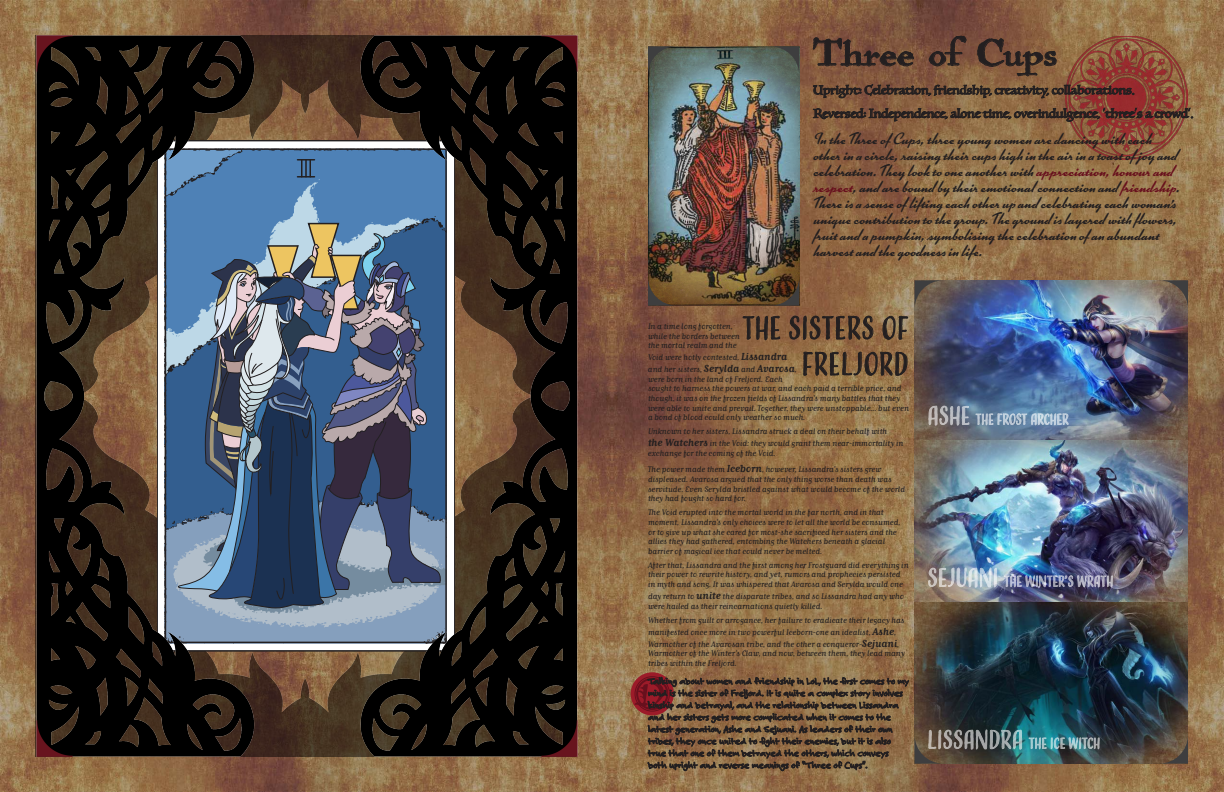
<style>
.page{position:relative;width:1224px;height:792px;background:#fff}
.page>*{position:absolute;margin:0;border:0;box-sizing:border-box;transform-origin:0 0}
.t1{font:48px "Antiquarian";color:#231f20}
.champion_name{font:30px "Adorn Condensed Sans";letter-spacing:-.015em;color:#231f20}
.handwriting_small{font:16px/16px "Kinescope";letter-spacing:.055em;color:#231f20}
.Lumi_small{font:12px "Luminari";color:#231f20}
.Freljord{font:8px/9.6px "Matrix II Script OT";color:#231f20}
.s1{color:#68101d}
.s2{font-weight:700;font-size:10px}
</style>
<div class="page">
<img style="left:0;top:0;width:1224px;height:792px">
<img style="left:1066px;top:36px;width:122px;height:123px">
<img style="left:648px;top:46px;width:151px;height:260px">
<img style="left:915px;top:280px;width:273px;height:484px">
<svg style="left:928px;top:405px;width:141px;height:24px;background:#7c90a5"></svg>
<img style="left:928px;top:559px;width:185px;height:30px">
<svg style="left:648px;top:46px;width:29px;height:29px"></svg>
<svg style="left:770px;top:46px;width:29px;height:29px"></svg>
<svg style="left:648px;top:277px;width:29px;height:29px"></svg>
<svg style="left:915px;top:280px;width:28px;height:29px"></svg>
<svg style="left:1159px;top:280px;width:29px;height:29px"></svg>
<img style="left:915px;top:726px;width:185px;height:38px">
<svg style="left:1159px;top:735px;width:29px;height:29px"></svg>
<img style="left:36px;top:35px;width:541px;height:722px">
<svg style="left:812px;top:37px;width:103px;height:30px;background:#704b38"></svg>
<svg style="left:928px;top:35px;width:39px;height:32px"></svg>
<svg style="left:977px;top:38px;width:80px;height:39px;background:#78533a"></svg>
<svg style="left:813px;top:84px;width:322px;height:14px;background:#643"></svg>
<svg style="left:813px;top:108px;width:380px;height:14px;background:#684634"></svg>
<svg style="left:742px;top:277px;width:167px;height:108px;background:#826140"></svg>
<div style="left:631px;top:672px;width:43px;height:44px;background:#9c1b29;border-radius:50%"></div>
<svg style="left:634px;top:672px;width:275px;height:108px;background:#77593e"></svg>
<p class="t1" style="left:813px;top:20px;width:245px">Three of Cups</p>
<p class="Lumi_small" style="left:813px;top:80px;width:322px">Upright: Celebration, friendship, creativity, collaborations.</p>
<p class="Lumi_small" style="left:813px;top:103px;width:381px">Reversed: Independence, alone time, overindulgence, ‘three’s a crowd’.</p>
<p class="handwriting_small" style="left:813px;top:131px;width:368px">In the Three of Cups, three young women are dancing with each other in a circle, raising their cups high in the air in a toast of joy and celebration. They look to one another with <span class="s1">appreciation, honour and respect</span>, and are bound by their emotional connection and <span class="s1">friendship</span>.<br>There is a sense of lifting each other up and celebrating each woman’s unique contribution to the group. The ground is layered with flowers, fruit and a pumpkin, symbolising the celebration of an abundant harvest and the goodness in life.</p>
<p class="champion_name" style="left:742px;top:309px;width:169px">THE SISTERS OF</p>
<p class="champion_name" style="left:802px;top:345px;width:109px">FRELJORD</p>
<p class="Freljord" style="left:648px;top:321px;width:93px">In a time long forgotten, while the borders between the mortal realm and the</p>
<p class="Freljord" style="left:648px;top:351px;width:150px;line-height:12px">Void were hotly contested, <span class="s2">Lissandra </span>and her sisters, <span class="s2">Serylda</span> and <span class="s2">Avarosa</span>,</p>
<p class="Freljord" style="left:648px;top:374px;width:262px">were born in the land of Freljord. Each<br>sought to harness the powers at war, and each paid a terrible price, and though, it was on the frozen fields of Lissandra’s many battles that they were able to unite and prevail. Together, they were unstoppable… but even a bond of blood could only weather so much.</p>
<p class="Freljord" style="left:648px;top:425px;width:257px;line-height:12px">Unknown to her sisters, Lissandra struck a deal on their behalf with <span class="s2">the Watchers</span> in the Void: they would grant them near-immortality in</p>
<p class="Freljord" style="left:648px;top:448px;width:129px">exchange for the coming of the Void.</p>
<p class="Freljord" style="left:648px;top:465px;width:259px">The power made them <span class="s2">Iceborn</span>, however, Lissandra’s sisters grew displeased. Avarosa argued that the only thing worse than death was servitude. Even Serylda bristled against what would become of the world they had fought so hard for.</p>
<p class="Freljord" style="left:648px;top:508px;width:254px">The Void erupted into the mortal world in the far north, and in that moment, Lissandra’s only choices were to let all the world be consumed, or to give up what she cared for most-she sacrificed her sisters and the allies they had gathered, entombing the Watchers beneath a glacial barrier of magical ice that could never be melted.</p>
<p class="Freljord" style="left:648px;top:560px;width:262px">After that, Lissandra and the first among her Frostguard did everything in their power to rewrite history, and yet, rumors and prophecies persisted in myth and song. It was whispered that Avarosa and Serylda would one</p>
<p class="Freljord" style="left:648px;top:591px;width:257px">day return to <span class="s2">unite</span> the disparate tribes, and so Lissandra had any who were hailed as their reincarnations quietly killed.</p>
<p class="Freljord" style="left:648px;top:614px;width:258px;line-height:12px">Whether from guilt or arrogance, her failure to eradicate their legacy has manifested once more in two powerful Iceborn-one an idealist, <span class="s2">Ashe</span>,<br>Warmother of the Avarosan tribe, and the other a conqueror-<span class="s2">Sejuani</span>,</p>
<p class="Freljord" style="left:648px;top:649px;width:258px">Warmother of the Winter’s Claw, and now, between them, they lead many tribes within the Freljord.</p>
</div>
